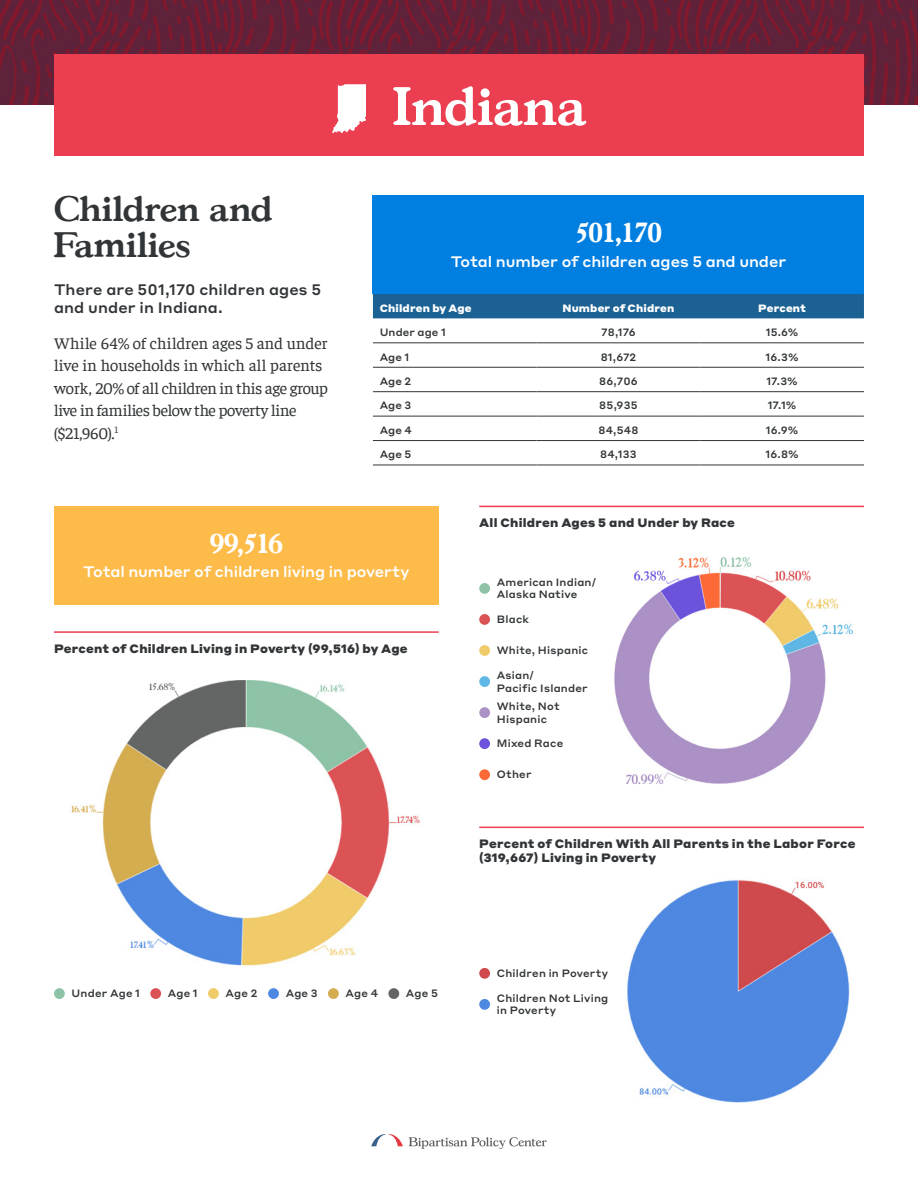
<style>
.page{position:relative;width:918px;height:1188px;background:#fff}
.page>*{position:absolute;margin:0;border:0;box-sizing:border-box;transform-origin:0 0}
.t1{font:600 52.5px "Gascogne TS";letter-spacing:.005em;color:#fff}
.t2{font:600 34.5px/36px "Gascogne TS";letter-spacing:.01em;color:#323537}
.Callout_Number{font:600 27px "Gascogne TS";letter-spacing:-.045em;color:#fff}
.Body_-_White{font:16.5px/22.5px "Faustina";letter-spacing:-.01em;color:#323537}
.Callout_Description{font:500 15px "Styrene A";letter-spacing:-.005em;color:#fff}
.Intro{font:500 15px/18px "Styrene A";letter-spacing:.005em;color:#323537}
.t3{font:900 12px/13.5px "Styrene A";letter-spacing:.02em;color:#323537}
.Graph_Label{font:500 10.5px/12.6px "Styrene A";letter-spacing:.02em;color:#323537}
.Table_-_Body{font:500 10.5px "Styrene A";letter-spacing:.01em;color:#323537}
.t4{font:900 10.5px "Styrene A";letter-spacing:.015em;color:#fff}
</style>
<div class="page">
<img style="left:0;top:0;width:918px;height:105px">
<div style="left:54px;top:54px;width:810px;height:101px;background:#eb3e51"></div>
<svg style="left:332px;top:84px;width:34px;height:49px"></svg>
<svg style="left:371px;top:1134px;width:32px;height:12px"></svg>
<svg style="left:409px;top:1137px;width:138px;height:12px"></svg>
<img style="left:71px;top:680px;width:349px;height:286px">
<img style="left:614px;top:557px;width:239px;height:227px">
<img style="left:627px;top:880px;width:223px;height:223px">
<div style="left:373px;top:196px;width:491px;height:98px;background:#007fe1"></div>
<div style="left:54px;top:506px;width:385px;height:98px;background:#fdbc4a"></div>
<hr style="left:479px;top:827px;width:385px;height:1px;background:#eb3e51">
<hr style="left:479px;top:506px;width:385px;height:1px;background:#eb3e51">
<hr style="left:54px;top:631px;width:385px;height:2px;background:#eb3e51">
<div style="left:373px;top:294px;width:491px;height:24px;background:#1b6194"></div>
<hr style="left:373px;top:343px;width:164px;height:1px;background:#323537">
<hr style="left:537px;top:343px;width:163px;height:1px;background:#323537">
<hr style="left:700px;top:343px;width:164px;height:1px;background:#323537">
<hr style="left:373px;top:367px;width:164px;height:1px;background:#323537">
<hr style="left:537px;top:367px;width:163px;height:1px;background:#323537">
<hr style="left:700px;top:367px;width:164px;height:1px;background:#323537">
<hr style="left:373px;top:391px;width:164px;height:1px;background:#323537">
<hr style="left:537px;top:391px;width:163px;height:1px;background:#323537">
<hr style="left:700px;top:391px;width:164px;height:1px;background:#323537">
<hr style="left:373px;top:416px;width:164px;height:1px;background:#323537">
<hr style="left:537px;top:416px;width:163px;height:1px;background:#323537">
<hr style="left:700px;top:416px;width:164px;height:1px;background:#323537">
<hr style="left:373px;top:440px;width:164px;height:1px;background:#323537">
<hr style="left:537px;top:440px;width:163px;height:1px;background:#323537">
<hr style="left:700px;top:440px;width:164px;height:1px;background:#323537">
<hr style="left:373px;top:465px;width:164px;height:1px;background:#323537">
<hr style="left:537px;top:465px;width:163px;height:1px;background:#323537">
<hr style="left:700px;top:465px;width:164px;height:1px;background:#323537">
<div style="left:479px;top:968px;width:11px;height:11px;background:#cf4a4c;border-radius:50%"></div>
<div style="left:479px;top:999px;width:11px;height:11px;background:#4e88e1;border-radius:50%"></div>
<div style="left:54px;top:988px;width:11px;height:11px;background:#8ec3a7;border-radius:50%"></div>
<div style="left:150px;top:988px;width:11px;height:11px;background:#dc5356;border-radius:50%"></div>
<div style="left:208px;top:988px;width:11px;height:11px;background:#f0cb69;border-radius:50%"></div>
<div style="left:268px;top:988px;width:11px;height:11px;background:#4e88e1;border-radius:50%"></div>
<div style="left:328px;top:988px;width:11px;height:11px;background:#d4ad50;border-radius:50%"></div>
<div style="left:388px;top:988px;width:11px;height:11px;background:#646665;border-radius:50%"></div>
<div style="left:479px;top:583px;width:11px;height:11px;background:#8ec3a7;border-radius:50%"></div>
<div style="left:479px;top:769px;width:11px;height:11px;background:#fd6a37;border-radius:50%"></div>
<div style="left:479px;top:738px;width:11px;height:11px;background:#6d53dc;border-radius:50%"></div>
<div style="left:479px;top:707px;width:11px;height:11px;background:#ab91c5;border-radius:50%"></div>
<div style="left:479px;top:676px;width:11px;height:11px;background:#5fb7e5;border-radius:50%"></div>
<div style="left:479px;top:645px;width:11px;height:11px;background:#f0cb69;border-radius:50%"></div>
<div style="left:479px;top:614px;width:11px;height:11px;background:#dc5356;border-radius:50%"></div>
<h1 class="t2" style="left:54px;top:190px;width:220px">Children and<br>Families</h1>
<p class="Intro" style="left:54px;top:279px;width:269px">There are 501,170 children ages 5 and under in Indiana.</p>
<p class="Body_-_White" style="left:54px;top:331px;width:276px">While 64% of children ages 5 and under live in households in which all parents work, 20% of all children in this age group live in families below the poverty line ($21,960).<sup>1</sup></p>
<h1 class="t1" style="left:393px;top:73px;width:194px">Indiana</h1>
<p class="Callout_Number" style="left:575px;top:216px;width:88px">501,170</p>
<p class="Callout_Description" style="left:451px;top:249px;width:337px">Total number of children ages 5 and under</p>
<p class="t4" style="left:380px;top:299px;width:93px">Children by Age</p>
<p class="t4" style="left:562px;top:299px;width:113px">Number of Chidren</p>
<p class="t4" style="left:758px;top:299px;width:49px">Percent</p>
<p class="Table_-_Body" style="left:380px;top:323px;width:68px">Under age 1</p>
<p class="Table_-_Body" style="left:601px;top:323px;width:36px">78,176</p>
<p class="Table_-_Body" style="left:766px;top:323px;width:34px">15.6%</p>
<p class="Table_-_Body" style="left:380px;top:348px;width:31px">Age 1</p>
<p class="Table_-_Body" style="left:601px;top:348px;width:37px">81,672</p>
<p class="Table_-_Body" style="left:766px;top:348px;width:34px">16.3%</p>
<p class="Table_-_Body" style="left:380px;top:372px;width:33px">Age 2</p>
<p class="Table_-_Body" style="left:599px;top:372px;width:40px">86,706</p>
<p class="Table_-_Body" style="left:766px;top:372px;width:33px">17.3%</p>
<p class="Table_-_Body" style="left:380px;top:397px;width:33px">Age 3</p>
<p class="Table_-_Body" style="left:599px;top:397px;width:40px">85,935</p>
<p class="Table_-_Body" style="left:768px;top:397px;width:30px">17.1%</p>
<p class="Table_-_Body" style="left:380px;top:421px;width:34px">Age 4</p>
<p class="Table_-_Body" style="left:598px;top:421px;width:42px">84,548</p>
<p class="Table_-_Body" style="left:766px;top:421px;width:34px">16.9%</p>
<p class="Table_-_Body" style="left:380px;top:446px;width:33px">Age 5</p>
<p class="Table_-_Body" style="left:600px;top:446px;width:38px">84,133</p>
<p class="Table_-_Body" style="left:766px;top:446px;width:35px">16.8%</p>
<p class="t3" style="left:479px;top:515px;width:257px">All Children Ages 5 and Under by Race</p>
<p class="Callout_Number" style="left:210px;top:526px;width:75px">99,516</p>
<p class="Callout_Description" style="left:83px;top:559px;width:328px">Total number of children living in poverty</p>
<p class="t3" style="left:54px;top:641px;width:355px">Percent of Children Living in Poverty (99,516) by Age</p>
<p class="Graph_Label" style="left:72px;top:986px;width:70px">Under Age 1</p>
<p class="Graph_Label" style="left:168px;top:986px;width:31px">Age 1</p>
<p class="Graph_Label" style="left:226px;top:986px;width:33px">Age 2</p>
<p class="Graph_Label" style="left:286px;top:986px;width:34px">Age 3</p>
<p class="Graph_Label" style="left:346px;top:986px;width:34px">Age 4</p>
<p class="Graph_Label" style="left:406px;top:986px;width:34px">Age 5</p>
<p class="Graph_Label" style="left:497px;top:575px;width:101px">American Indian/<br>Alaska Native</p>
<p class="Graph_Label" style="left:497px;top:612px;width:34px">Black</p>
<p class="Graph_Label" style="left:497px;top:643px;width:93px">White, Hispanic</p>
<p class="Graph_Label" style="left:497px;top:668px;width:92px">Asian/<br>Pacific Islander</p>
<p class="Graph_Label" style="left:497px;top:699px;width:64px">White, Not<br>Hispanic</p>
<p class="Graph_Label" style="left:497px;top:736px;width:68px">Mixed Race</p>
<p class="Graph_Label" style="left:497px;top:767px;width:36px">Other</p>
<p class="t3" style="left:479px;top:836px;width:378px">Percent of Children With All Parents in the Labor Force (319,667) Living in Poverty</p>
<p class="Graph_Label" style="left:497px;top:966px;width:113px">Children in Poverty</p>
<p class="Graph_Label" style="left:497px;top:991px;width:113px">Children Not Living in Poverty</p>
</div>
